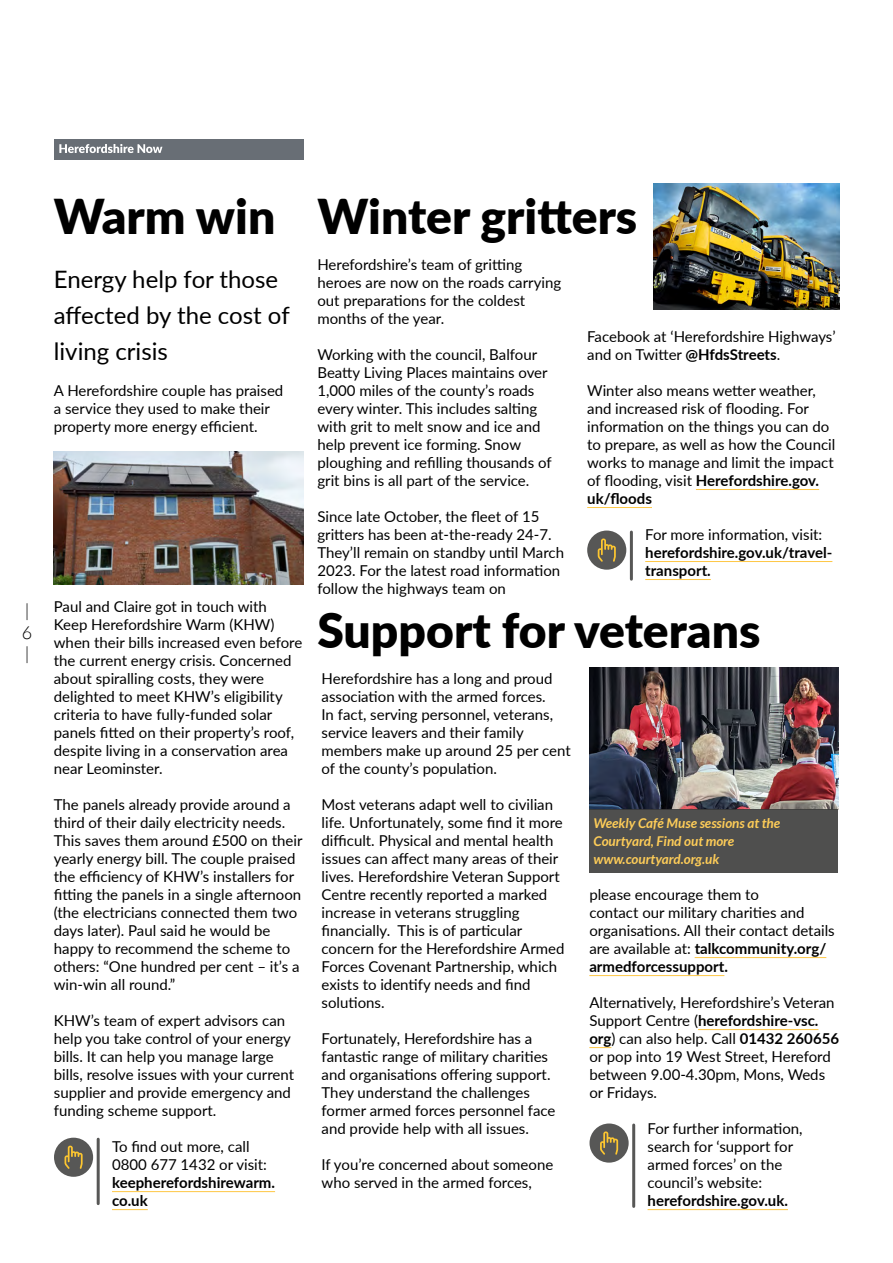
<style>
.page{position:relative;width:893px;height:1263px;background:#fff}
.page>*{position:absolute;margin:0;border:0;box-sizing:border-box;transform-origin:0 0}
.t1{font:900 48px "Lato";color:#000}
.intro_headers{font:24px/36px "Lato";color:#000}
.t2{font:300 18px/21.6px "Lato";color:#000}
.main_copy{font:15px/18px "Lato";color:#000}
.main_copy-2{font:700 15px/18px "Lato";color:#000}
.t3{font:italic 700 13.5px/18px "Lato";color:#fec745}
.s1{font-weight:700}
.s2{font-weight:400}
</style>
<div class="page">
<img style="left:653px;top:184px;width:186px;height:126px">
<div style="left:54px;top:139px;width:249px;height:20px;background:#686e75"></div>
<svg style="left:59px;top:144px;width:103px;height:9px"></svg>
<hr style="left:696px;top:489px;width:123px;height:1px;background:#fec745">
<hr style="left:587px;top:507px;width:65px;height:1px;background:#fec745">
<div style="left:587px;top:530px;width:39px;height:40px;background:#575756;border-radius:50%"></div>
<svg style="left:598px;top:538px;width:18px;height:24px"></svg>
<hr style="left:630px;top:532px;width:3px;height:47px;background:#575756">
<hr style="left:645px;top:561px;width:187px;height:1px;background:#fec745">
<hr style="left:645px;top:579px;width:66px;height:1px;background:#fec745">
<div style="left:54px;top:1138px;width:39px;height:39px;background:#575756;border-radius:50%"></div>
<svg style="left:65px;top:1145px;width:18px;height:24px"></svg>
<hr style="left:97px;top:1139px;width:3px;height:64px;background:#575756">
<hr style="left:112px;top:1191px;width:163px;height:1px;background:#fec745">
<hr style="left:112px;top:1209px;width:36px;height:1px;background:#fec745">
<img style="left:54px;top:452px;width:249px;height:132px">
<hr style="left:695px;top:957px;width:131px;height:1px;background:#fec745">
<hr style="left:589px;top:975px;width:135px;height:1px;background:#fec745">
<hr style="left:698px;top:1029px;width:120px;height:1px;background:#fec745">
<svg style="left:589px;top:1047px;width:22px;height:1px"></svg>
<div style="left:589px;top:1123px;width:40px;height:39px;background:#575756;border-radius:50%"></div>
<svg style="left:600px;top:1131px;width:18px;height:24px"></svg>
<hr style="left:632px;top:1125px;width:3px;height:81px;background:#575756">
<hr style="left:648px;top:1209px;width:140px;height:1px;background:#fec745">
<img style="left:589px;top:668px;width:249px;height:141px">
<div style="left:589px;top:809px;width:249px;height:64px;background:#4f4f4e"></div>
<p class="t2" style="left:22px;top:600px;width:12px">|<br>6 |</p>
<h1 class="t1" style="left:54px;top:180px;width:223px">Warm win</h1>
<h1 class="t1" style="left:317px;top:180px;width:321px">Winter gritters</h1>
<h2 class="intro_headers" style="left:54px;top:260px;width:237px">Energy help for those affected by the cost of living crisis</h2>
<p class="main_copy" style="left:54px;top:381px;width:231px">A Herefordshire couple has praised a service they used to make their property more energy efficient.</p>
<p class="main_copy" style="left:54px;top:597px;width:250px">Paul and Claire got in touch with Keep Herefordshire Warm (KHW) when their bills increased even before the current energy crisis. Concerned about spiralling costs, they were delighted to meet KHW’s eligibility criteria to have fully-funded solar panels fitted on their property’s roof, despite living in a conservation area near Leominster.</p>
<p class="main_copy" style="left:54px;top:795px;width:250px">The panels already provide around a third of their daily electricity needs.<br>This saves them around £500 on their yearly energy bill. The couple praised the efficiency of KHW’s installers for fitting the panels in a single afternoon (the electricians connected them two days later). Paul said he would be happy to recommend the scheme to others: “One hundred per cent – it’s a win-win all round.”</p>
<p class="main_copy" style="left:54px;top:1011px;width:242px">KHW’s team of expert advisors can help you take control of your energy bills. It can help you manage large bills, resolve issues with your current supplier and provide emergency and funding scheme support.</p>
<p class="main_copy" style="left:112px;top:1137px;width:165px">To find out more, call<br>0800 677 1432 or visit: <span class="s1">keepherefordshirewarm. co.uk</span></p>
<p class="main_copy" style="left:317px;top:255px;width:245px">Herefordshire’s team of gritting heroes are now on the roads carrying out preparations for the coldest months of the year.</p>
<p class="main_copy" style="left:317px;top:345px;width:236px">Working with the council, Balfour Beatty Living Places maintains over 1,000 miles of the county’s roads every winter. This includes salting with grit to melt snow and ice and help prevent ice forming. Snow ploughing and refilling thousands of grit bins is all part of the service.</p>
<p class="main_copy" style="left:317px;top:507px;width:248px">Since late October, the fleet of 15 gritters has been at-the-ready 24-7.<br>They’ll remain on standby until March 2023. For the latest road information follow the highways team on</p>
<p class="main_copy" style="left:587px;top:327px;width:250px">Facebook at ‘Herefordshire Highways’ and on Twitter <span class="s1">@HfdsStreets</span>.</p>
<p class="main_copy" style="left:587px;top:381px;width:250px">Winter also means wetter weather, and increased risk of flooding. For information on the things you can do to prepare, as well as how the Council works to manage and limit the impact of flooding, visit <span class="s1">Herefordshire.gov. uk/floods</span></p>
<p class="main_copy-2" style="left:645px;top:525px;width:189px"><span class="s2">For more information, visit: </span>herefordshire.gov.uk/travel&shy;transport.</p>
<h1 class="t1" style="left:317px;top:594px;width:444px">Support for veterans</h1>
<p class="main_copy" style="left:322px;top:669px;width:251px">Herefordshire has a long and proud association with the armed forces.<br>In fact, serving personnel, veterans, service leavers and their family members make up around 25 per cent of the county’s population.</p>
<p class="main_copy" style="left:322px;top:795px;width:244px">Most veterans adapt well to civilian life. Unfortunately, some find it more difficult. Physical and mental health issues can affect many areas of their lives. Herefordshire Veteran Support Centre recently reported a marked increase in veterans struggling financially. This is of particular concern for the Herefordshire Armed Forces Covenant Partnership, which exists to identify needs and find solutions.</p>
<p class="main_copy" style="left:322px;top:1029px;width:235px">Fortunately, Herefordshire has a fantastic range of military charities and organisations offering support.<br>They understand the challenges former armed forces personnel face and provide help with all issues.</p>
<p class="main_copy" style="left:322px;top:1155px;width:233px">If you’re concerned about someone who served in the armed forces,</p>
<p class="t3" style="left:594px;top:814px;width:188px">Weekly Café Muse sessions at the<br>Courtyard, Find out more www.courtyard.org.uk</p>
<p class="main_copy" style="left:589px;top:885px;width:247px">please encourage them to<br>contact our military charities and organisations. All their contact details are available at: <span class="s1">talkcommunity.org/ armedforcessupport.</span></p>
<p class="main_copy" style="left:589px;top:993px;width:251px">Alternatively, Herefordshire’s Veteran<br>Support Centre (<span class="s1">herefordshire-vsc. org</span>) can also help. Call <span class="s1">01432 260656 </span>or pop into 19 West Street, Hereford between 9.00-4.30pm, Mons, Weds or Fridays.</p>
<p class="main_copy" style="left:648px;top:1119px;width:157px">For further information, search for ‘support for armed forces’ on the council’s website: <span class="s1">herefordshire.gov.uk.</span></p>
</div>
